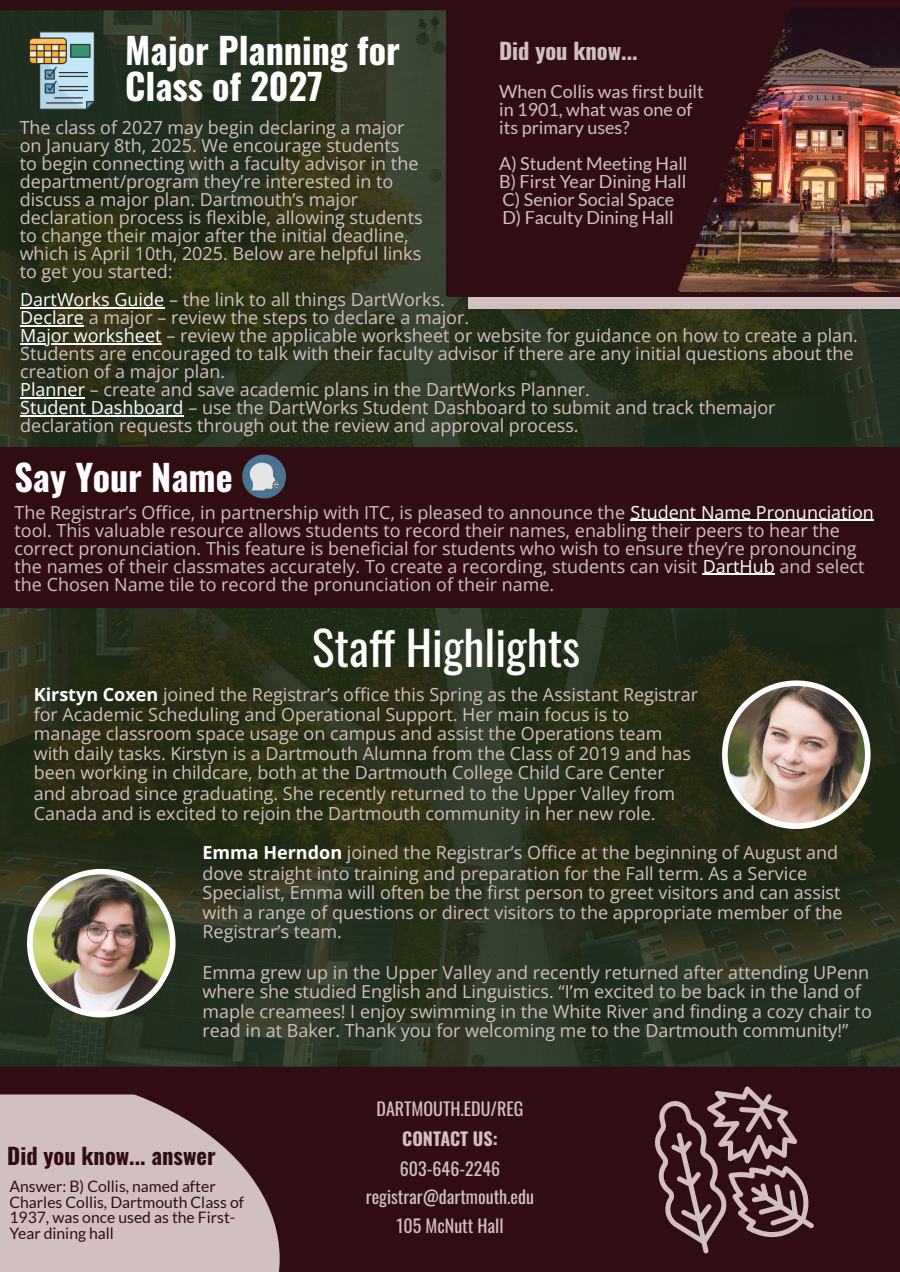
<style>
.page{position:relative;width:900px;height:1272px;background:#fff}
.page>*{position:absolute;margin:0;border:0;box-sizing:border-box;transform-origin:0 0}
.t1{font:47.25px "Oswald";color:#fff}
.t2{font:700 36px/36px "Oswald";color:#fff}
.t3{font:700 22.5px "Oswald";color:#300d13}
.t4{font:700 22.5px "Oswald";color:#d2c0c0}
.t5{font:18px/18px "Open Sans";color:#d2c0c0}
.t6{font:18px/18px "Lato";color:#d2c0c0}
.t7{font:18px "Oswald";color:#d2c0c0}
.t8{font:700 18px "Oswald";color:#d2c0c0}
.t9{font:15.75px/15.8px "Lato";color:#300d13}
.s1{color:#fff}
.s2{font-weight:700;color:#fff}
</style>
<div class="page">
<img style="left:0;top:10px;width:900px;height:1057px">
<div style="left:0;top:1080px;width:900px;height:192px;background:#300d13"></div>
<svg style="left:0;top:1094px;width:280px;height:178px;background:#bba7a7"></svg>
<div style="left:0;top:1067px;width:900px;height:27px;background:#300d13"></div>
<hr style="left:20px;top:308px;width:144px;height:1px;background:#fff">
<hr style="left:20px;top:326px;width:64px;height:1px;background:#fff">
<hr style="left:20px;top:344px;width:142px;height:1px;background:#fff">
<hr style="left:20px;top:398px;width:65px;height:1px;background:#fff">
<hr style="left:20px;top:416px;width:164px;height:1px;background:#fff">
<div style="left:0;top:447px;width:900px;height:161px;background:#300d13"></div>
<hr style="left:631px;top:520px;width:243px;height:1px;background:#fff">
<hr style="left:703px;top:574px;width:72px;height:1px;background:#fff">
<svg style="left:695px;top:653px;width:203px;height:203px;background:#383d2a"></svg>
<img style="left:728px;top:686px;width:137px;height:137px;border-radius:50%">
<div style="left:0;top:0;width:900px;height:10px;background:#300d13"></div>
<div style="left:447px;top:285px;width:453px;height:12px;background:#300d13"></div>
<img style="left:793px;top:8px;width:107px;height:283px">
<img style="left:682px;top:7px;width:111px;height:285px">
<div style="left:446px;top:7px;width:169px;height:289px;background:#300d13"></div>
<svg style="left:615px;top:7px;width:172px;height:206px;background:#3d1619"></svg>
<div style="left:615px;top:147px;width:67px;height:145px;background:#300d13"></div>
<div style="left:468px;top:297px;width:432px;height:11px;background:#d2c0c0"></div>
<svg style="left:0;top:842px;width:203px;height:203px;background:#3a4332"></svg>
<img style="left:33px;top:874px;width:137px;height:138px;border-radius:50%">
<svg style="left:29px;top:31px;width:66px;height:79px;background:#8fa19c"></svg>
<svg style="left:242px;top:455px;width:44px;height:43px"></svg>
<svg style="left:655px;top:1086px;width:159px;height:168px"></svg>
<p class="t2" style="left:125px;top:31px;width:276px">Major Planning for<br>Class of 2027</p>
<p class="t5" style="left:20px;top:118px;width:386px">The class of 2027 may begin declaring a major</p>
<p class="t5" style="left:20px;top:136px;width:381px">on January 8th, 2025. We encourage students</p>
<p class="t5" style="left:20px;top:154px;width:404px">to begin connecting with a faculty advisor in the department/program they’re interested in to discuss a major plan. Dartmouth’s major declaration process is flexible, allowing students to change their major after the initial deadline, which is April 10th, 2025. Below are helpful links to get you started:</p>
<p class="t4" style="left:499px;top:33px;width:140px">Did you know...</p>
<p class="t6" style="left:499px;top:82px;width:206px">When Collis was first built in 1901, what was one of its primary uses?</p>
<p class="t6" style="left:499px;top:154px;width:190px">A) Student Meeting Hall</p>
<p class="t6" style="left:499px;top:172px;width:189px">B) First Year Dining Hall</p>
<p class="t6" style="left:503px;top:190px;width:173px">C) Senior Social Space</p>
<p class="t6" style="left:503px;top:208px;width:173px">D) Faculty Dining Hall</p>
<p class="t5" style="left:20px;top:290px;width:426px"><span class="s1">DartWorks Guide</span> – the link to all things DartWorks.</p>
<p class="t5" style="left:20px;top:308px;width:450px"><span class="s1">Declare</span> a major – review the steps to declare a major.</p>
<p class="t5" style="left:20px;top:326px;width:839px"><span class="s1">Major worksheet</span> – review the applicable worksheet or website for guidance on how to create a plan.<br>Students are encouraged to talk with their faculty advisor if there are any initial questions about the creation of a major plan.</p>
<p class="t5" style="left:20px;top:380px;width:571px"><span class="s1">Planner</span> – create and save academic plans in the DartWorks Planner.</p>
<p class="t5" style="left:20px;top:398px;width:757px"><span class="s1">Student Dashboard</span> – use the DartWorks Student Dashboard to submit and track themajor declaration requests through out the review and approval process.</p>
<p class="t2" style="left:14px;top:458px;width:220px">Say Your Name</p>
<p class="t5" style="left:15px;top:503px;width:861px">The Registrar’s Office, in partnership with ITC, is pleased to announce the <span class="s1">Student Name Pronunciation </span>tool. This valuable resource allows students to record their names, enabling their peers to hear the correct pronunciation. This feature is beneficial for students who wish to ensure they’re pronouncing the names of their classmates accurately. To create a recording, students can visit <span class="s1">DartHub</span> and select the Chosen Name tile to record the pronunciation of their name.</p>
<p class="t1" style="left:312px;top:610px;width:270px">Staff Highlights</p>
<p class="t5" style="left:34px;top:684px;width:666px;line-height:19.9px"><span class="s2">Kirstyn Coxen</span> joined the Registrar’s office this Spring as the Assistant Registrar for Academic Scheduling and Operational Support. Her main focus is to manage classroom space usage on campus and assist the Operations team with daily tasks. Kirstyn is a Dartmouth Alumna from the Class of 2019 and has been working in childcare, both at the Dartmouth College Child Care Center and abroad since graduating. She recently returned to the Upper Valley from Canada and is excited to rejoin the Dartmouth community in her new role.</p>
<p class="t5" style="left:202px;top:842px;width:642px;line-height:19.7px"><span class="s2">Emma Herndon</span> joined the Registrar’s Office at the beginning of August and dove straight into training and preparation for the Fall term. As a Service Specialist, Emma will often be the first person to greet visitors and can assist with a range of questions or direct visitors to the appropriate member of the Registrar’s team.</p>
<p class="t5" style="left:202px;top:962px;width:671px;line-height:19.5px">Emma grew up in the Upper Valley and recently returned after attending UPenn where she studied English and Linguistics. “I’m excited to be back in the land of maple creamees! I enjoy swimming in the White River and finding a cozy chair to read in at Baker. Thank you for welcoming me to the Dartmouth community!”</p>
<p class="t3" style="left:7px;top:1138px;width:210px">Did you know... answer</p>
<p class="t9" style="left:9px;top:1178px;width:236px">Answer: B) Collis, named after<br>Charles Collis, Dartmouth Class of<br>1937, was once used as the First-<br>Year dining hall</p>
<p class="t7" style="left:377px;top:1094px;width:148px">DARTMOUTH.EDU/REG</p>
<p class="t8" style="left:402px;top:1125px;width:97px">CONTACT US:</p>
<p class="t7" style="left:400px;top:1154px;width:102px">603-646-2246</p>
<p class="t7" style="left:366px;top:1182px;width:170px">registrar@dartmouth.edu</p>
<p class="t7" style="left:396px;top:1211px;width:109px">105 McNutt Hall</p>
</div>
